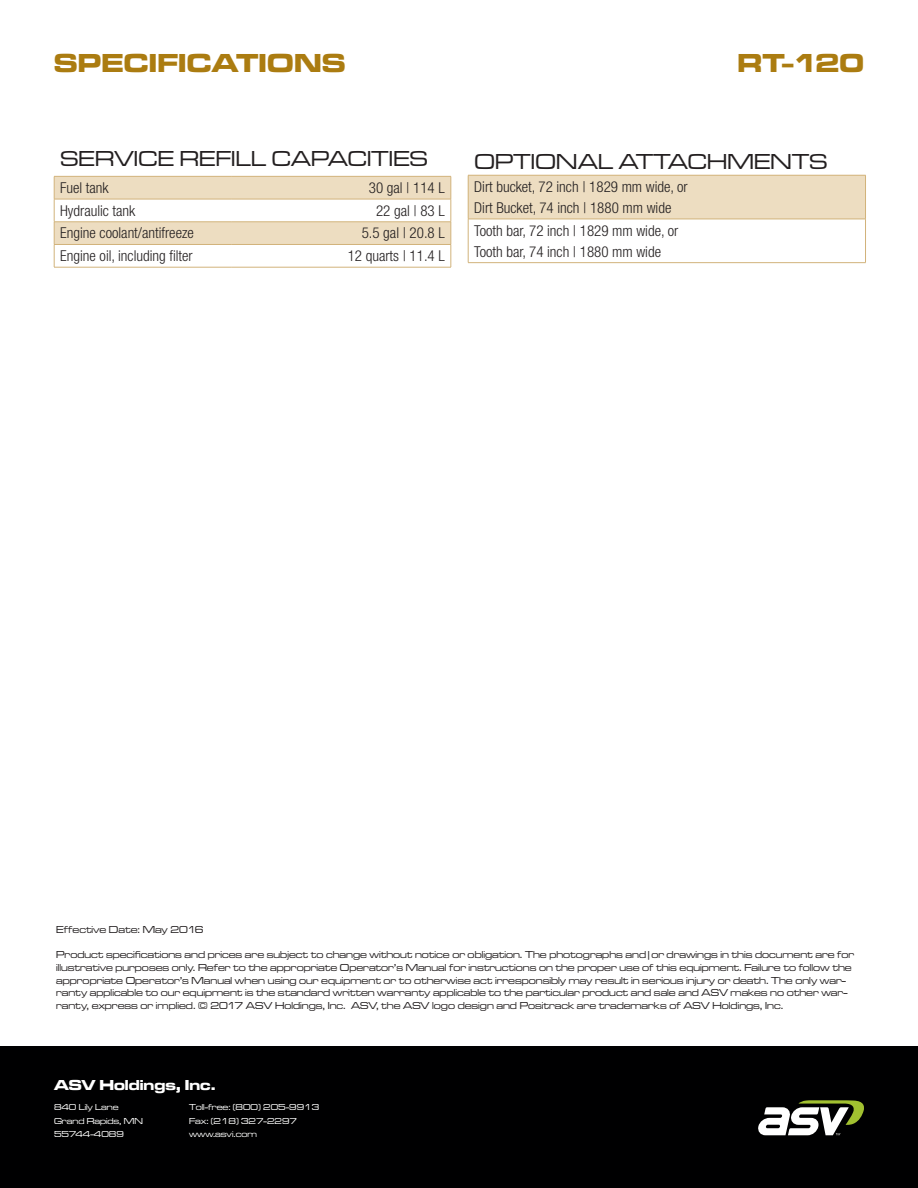
<style>
.page{position:relative;width:918px;height:1188px;background:#fff}
.page>*{position:absolute;margin:0;border:0;box-sizing:border-box;transform-origin:0 0}
.t1{font:700 expanded 27px "Microgramma DOT";letter-spacing:.015em;color:#ab7c11}
.t2{font:500 expanded 22.5px "Microgramma DOT";letter-spacing:.015em;color:#231f20}
.t3{font:300 condensed 15px/21px "Helvetica Neue";color:#231f20}
.t4{font:700 expanded 15px "Microgramma DOT";color:#fff}
.t5{font:500 expanded 10.5px/12.6px "Microgramma DOT";color:#231f20}
.t6{font:500 expanded 9px "Microgramma DOT";color:#fff}
</style>
<div class="page">
<div style="left:468px;top:175px;width:398px;height:44px;background:#edddc1"></div>
<hr style="left:865px;top:175px;width:1px;height:44px;background:#d2b37b">
<hr style="left:865px;top:219px;width:1px;height:43px;background:#d2b37b">
<hr style="left:468px;top:175px;width:398px;height:1px;background:#d2b37b">
<hr style="left:468px;top:175px;width:1px;height:44px;background:#d2b37b">
<hr style="left:468px;top:219px;width:398px;height:1px;background:#d2b37b">
<hr style="left:468px;top:219px;width:1px;height:43px;background:#d2b37b">
<hr style="left:468px;top:262px;width:398px;height:1px;background:#d2b37b">
<div style="left:0;top:1046px;width:918px;height:142px;background:#000001"></div>
<svg style="left:758px;top:1100px;width:106px;height:35px"></svg>
<svg style="left:54px;top:176px;width:398px;height:91px"></svg>
<hr style="left:54px;top:267px;width:177px;height:1px;background:#d2b37b">
<hr style="left:231px;top:267px;width:220px;height:1px;background:#d2b37b">
<h1 class="t1" style="left:54px;top:45px;width:293px">SPECIFICATIONS</h1>
<h1 class="t1" style="left:738px;top:45px;width:128px">RT-120</h1>
<h2 class="t2" style="left:60px;top:144px;width:369px">SERVICE REFILL CAPACITIES</h2>
<h3 class="t3" style="left:60px;top:177px;width:50px">Fuel tank</h3>
<h3 class="t3" style="left:369px;top:177px;width:77px">30 gal | 114 L</h3>
<h3 class="t3" style="left:60px;top:200px;width:77px">Hydraulic tank</h3>
<h3 class="t3" style="left:376px;top:200px;width:70px">22 gal | 83 L</h3>
<h3 class="t3" style="left:60px;top:223px;width:135px">Engine coolant/antifreeze</h3>
<h3 class="t3" style="left:362px;top:223px;width:85px">5.5 gal | 20.8 L</h3>
<h3 class="t3" style="left:60px;top:245px;width:134px">Engine oil, including filter</h3>
<h3 class="t3" style="left:348px;top:245px;width:99px">12 quarts | 11.4 L</h3>
<h2 class="t2" style="left:474px;top:147px;width:355px">OPTIONAL ATTACHMENTS</h2>
<h3 class="t3" style="left:474px;top:176px;width:215px">Dirt bucket, 72 inch | 1829 mm wide, or<br>Dirt Bucket, 74 inch | 1880 mm wide</h3>
<h3 class="t3" style="left:474px;top:220px;width:206px">Tooth bar, 72 inch | 1829 mm wide, or<br>Tooth bar, 74 inch | 1880 mm wide</h3>
<p class="t5" style="left:56px;top:923px;width:149px">Effective Date: May 2016</p>
<p class="t5" style="left:56px;top:948px;width:800px">Product specifications and prices are subject to change without notice or obligation. The photographs and|or drawings in this document are for illustrative purposes only. Refer to the appropriate Operator’s Manual for instructions on the proper use of this equipment. Failure to follow the appropriate Operator’s Manual when using our equipment or to otherwise act irresponsibly may result in serious injury or death. The only war&shy;ranty applicable to our equipment is the standard written warranty applicable to the particular product and sale and ASV makes no other war&shy;ranty, express or implied. © 2017 ASV Holdings, Inc. ASV, the ASV logo design and Positrack are trademarks of ASV Holdings, Inc.</p>
<h3 class="t4" style="left:54px;top:1075px;width:163px">ASV Holdings, Inc.</h3>
<p class="t6" style="left:54px;top:1101px;width:66px">840 Lily Lane</p>
<p class="t6" style="left:189px;top:1101px;width:132px">Toll-free: (800) 205-9913</p>
<p class="t6" style="left:54px;top:1115px;width:90px">Grand Rapids, MN</p>
<p class="t6" style="left:189px;top:1115px;width:110px">Fax: (218) 327-2297</p>
<p class="t6" style="left:54px;top:1128px;width:71px">55744-4089</p>
<p class="t6" style="left:189px;top:1128px;width:69px">www.asvi.com</p>
</div>
